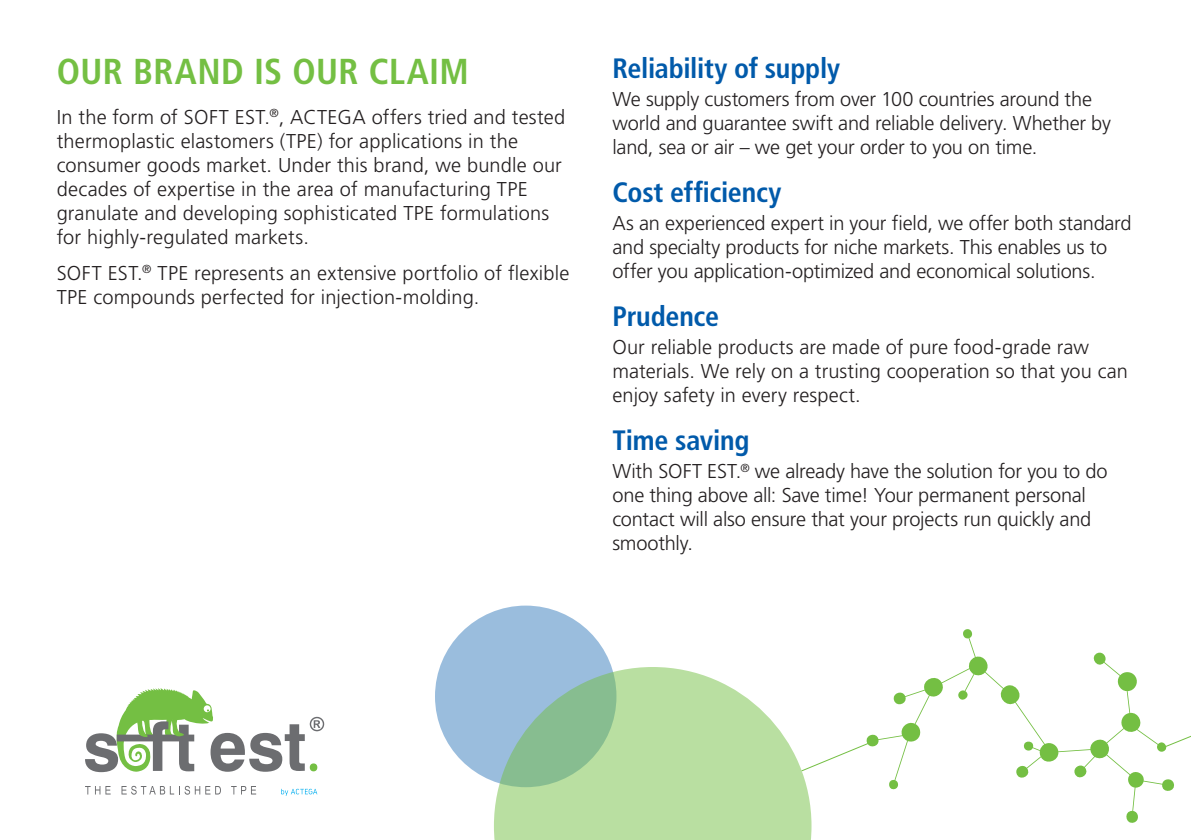
<style>
.page{position:relative;width:1191px;height:840px;background:#fff}
.page>*{position:absolute;margin:0;border:0;box-sizing:border-box;transform-origin:0 0}
.t1{font:700 condensed 36px "Frutiger LT Pro";letter-spacing:.015em;color:#74bf43}
.t2{font:700 condensed 28px "Frutiger LT Pro";letter-spacing:-.01em;color:#015aaa}
.t3{font:300 20px/24px "Frutiger LT Pro";color:#231f20}
</style>
<div class="page">
<svg style="left:811px;top:744px;width:53px;height:24px"></svg>
<svg style="left:864px;top:629px;width:310px;height:194px"></svg>
<svg style="left:1162px;top:711px;width:29px;height:37px"></svg>
<div style="left:435px;top:605px;width:181px;height:181px;background:#9abddd;border-radius:50%"></div>
<svg style="left:494px;top:666px;width:317px;height:173px;fill:#b9dfa1"></svg>
<svg style="left:281px;top:788px;width:36px;height:7px"></svg>
<svg style="left:85px;top:786px;width:26px;height:8px"></svg>
<svg style="left:121px;top:785px;width:100px;height:9px"></svg>
<svg style="left:231px;top:786px;width:25px;height:8px"></svg>
<svg style="left:85px;top:688px;width:239px;height:83px"></svg>
<p class="t1" style="left:57px;top:50px;width:414px">OUR BRAND IS OUR CLAIM</p>
<p class="t3" style="left:57px;top:105px;width:510px">In the form of SOFT EST.<sup>®</sup>, ACTEGA offers tried and tested thermoplastic elastomers (TPE) for applications in the consumer goods market. Under this brand, we bundle our decades of expertise in the area of manufacturing TPE granulate and developing sophisticated TPE formulations for highly-regulated markets.</p>
<p class="t3" style="left:57px;top:261px;width:514px">SOFT EST.<sup>®</sup> TPE represents an extensive portfolio of flexible<br>TPE compounds perfected for injection-molding.</p>
<p class="t2" style="left:612px;top:51px;width:229px">Reliability of supply</p>
<p class="t3" style="left:612px;top:87px;width:500px">We supply customers from over 100 countries around the world and guarantee swift and reliable delivery. Whether by land, sea or air – we get your order to you on time.</p>
<p class="t2" style="left:612px;top:175px;width:170px">Cost efficiency</p>
<p class="t3" style="left:612px;top:211px;width:521px">As an experienced expert in your field, we offer both standard and specialty products for niche markets. This enables us to offer you application-optimized and economical solutions.</p>
<p class="t2" style="left:612px;top:299px;width:108px">Prudence</p>
<p class="t3" style="left:612px;top:335px;width:517px">Our reliable products are made of pure food-grade raw materials. We rely on a trusting cooperation so that you can enjoy safety in every respect.</p>
<p class="t2" style="left:612px;top:423px;width:139px">Time saving</p>
<p class="t3" style="left:612px;top:459px;width:497px">With SOFT EST.<sup>®</sup> we already have the solution for you to do one thing above all: Save time! Your permanent personal contact will also ensure that your projects run quickly and smoothly.</p>
</div>
